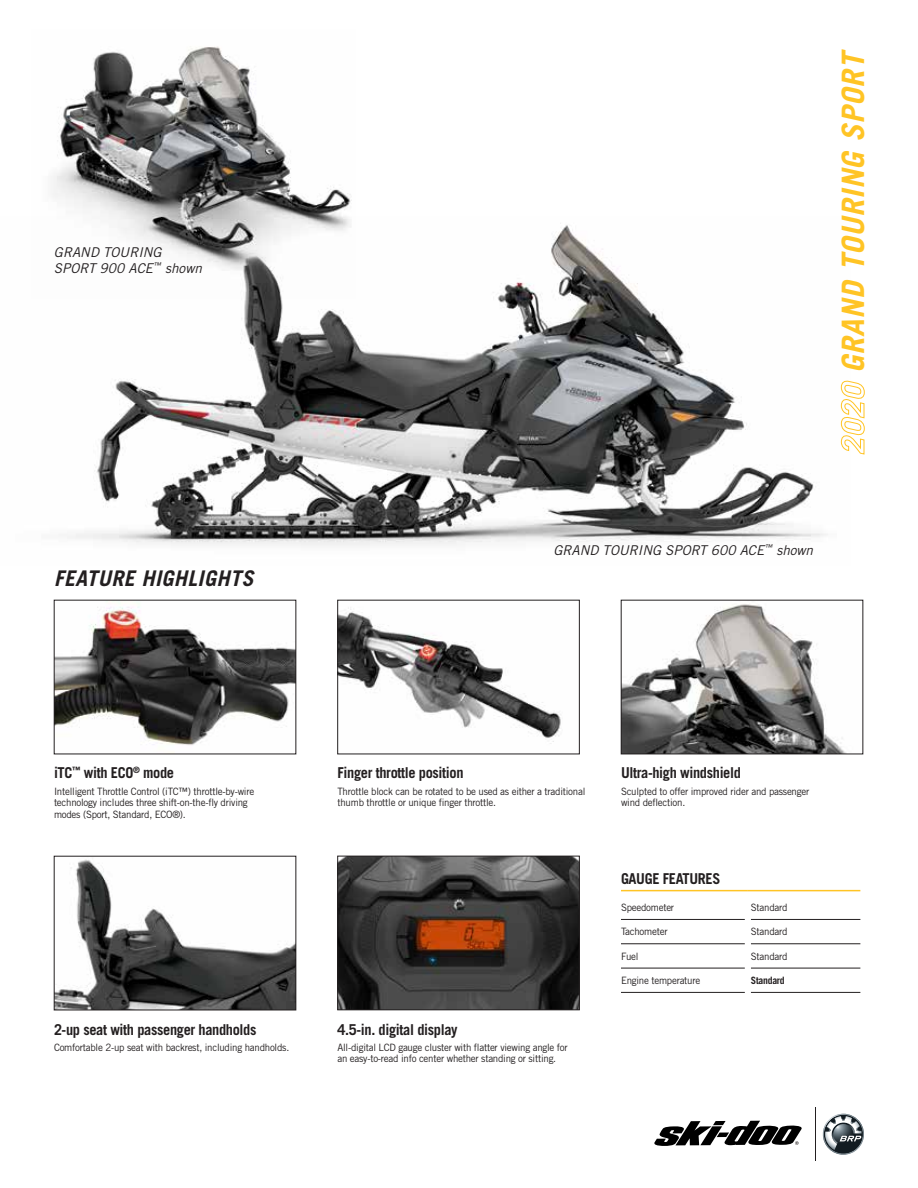
<style>
.page{position:relative;width:918px;height:1188px;background:#fff}
.page>*{position:absolute;margin:0;border:0;box-sizing:border-box;transform-origin:0 0}
.t1{font:italic 700 30.9px "Trade Gothic LT Std";color:#ffc425}
.t2{font:italic 700 21.6px "Trade Gothic LT Std";letter-spacing:.02em;color:#231f20}
.t3{font:700 15px "Trade Gothic LT Std";letter-spacing:-.025em;color:#231f20;scale:.96 1}
.t4{font:italic 13.5px/15.8px "Trade Gothic LT Std";color:#231f20}
.t5{font:10.2px/11.7px "Trade Gothic LT Std";letter-spacing:-.025em;color:#231f20;scale:.96 1}
.t6{font:700 10.2px "Trade Gothic LT Std";letter-spacing:-.025em;color:#231f20;scale:.96 1}
</style>
<div class="page">
<img style="left:67px;top:223px;width:774px;height:323px">
<img style="left:56px;top:606px;width:238px;height:139px">
<img style="left:340px;top:607px;width:221px;height:137px">
<div style="left:338px;top:600px;width:242px;height:154px;border:1px solid #231f20"></div>
<img style="left:623px;top:604px;width:222px;height:148px">
<div style="left:621px;top:600px;width:242px;height:154px;border:1px solid #231f20"></div>
<img style="left:56px;top:859px;width:238px;height:149px">
<div style="left:54px;top:856px;width:242px;height:154px;border:1px solid #231f20"></div>
<svg style="left:654px;top:1121px;width:148px;height:25px"></svg>
<hr style="left:816px;top:1107px;width:1px;height:54px;background:#231f20">
<svg style="left:822px;top:1113px;width:42px;height:42px"></svg>
<img style="left:52px;top:46px;width:303px;height:253px">
<img style="left:340px;top:858px;width:238px;height:150px">
<div style="left:338px;top:856px;width:242px;height:154px;border:1px solid #231f20"></div>
<hr style="left:621px;top:919px;width:124px;height:1px;background:#231f20">
<hr style="left:751px;top:919px;width:109px;height:1px;background:#231f20">
<hr style="left:621px;top:944px;width:124px;height:1px;background:#231f20">
<hr style="left:751px;top:944px;width:109px;height:1px;background:#231f20">
<hr style="left:621px;top:968px;width:124px;height:1px;background:#231f20">
<hr style="left:751px;top:968px;width:109px;height:1px;background:#231f20">
<hr style="left:621px;top:992px;width:124px;height:1px;background:#231f20">
<hr style="left:751px;top:992px;width:109px;height:1px;background:#231f20">
<hr style="left:621px;top:890px;width:127px;height:1px;background:#ffc425">
<hr style="left:748px;top:890px;width:112px;height:1px;background:#ffc425">
<svg style="left:841px;top:380px;width:24px;height:75px"></svg>
<h3 class="t4" style="left:54px;top:244px;width:149px">GRAND TOURING<br>SPORT 900 ACE<sup>™</sup> shown</h3>
<h2 class="t2" style="left:54px;top:566px;width:201px">FEATURE HIGHLIGHTS</h2>
<h1 class="t1" style="left:834px;top:373px;width:325px;rotate:-90deg">GRAND TOURING SPORT</h1>
<h3 class="t4" style="left:554px;top:542px;width:261px">GRAND TOURING SPORT 600 ACE<sup>™</sup> shown</h3>
<h3 class="t3" style="left:54px;top:764px;width:127px">iTC<sup>™</sup> with ECO<sup>®</sup> mode</h3>
<p class="t5" style="left:54px;top:785px;width:210px">Intelligent Throttle Control (iTC™) throttle-by-wire technology includes three shift-on-the-fly driving modes (Sport, Standard, ECO®).</p>
<h3 class="t3" style="left:54px;top:1020px;width:212px">2-up seat with passenger handholds</h3>
<p class="t5" style="left:54px;top:1041px;width:247px">Comfortable 2-up seat with backrest, including handholds.</p>
<h3 class="t3" style="left:338px;top:764px;width:133px">Finger throttle position</h3>
<p class="t5" style="left:338px;top:785px;width:260px">Throttle block can be rotated to be used as either a traditional thumb throttle or unique finger throttle.</p>
<h3 class="t3" style="left:338px;top:1020px;width:127px">4.5-in. digital display</h3>
<p class="t5" style="left:338px;top:1041px;width:241px">All-digital LCD gauge cluster with flatter viewing angle for an easy-to-read info center whether standing or sitting.</p>
<h3 class="t3" style="left:621px;top:764px;width:127px">Ultra-high windshield</h3>
<p class="t5" style="left:621px;top:785px;width:198px">Sculpted to offer improved rider and passenger wind deflection.</p>
<h3 class="t3" style="left:621px;top:870px;width:105px">GAUGE FEATURES</h3>
<p class="t5" style="left:621px;top:901px;width:57px">Speedometer</p>
<p class="t5" style="left:751px;top:901px;width:40px">Standard</p>
<p class="t5" style="left:621px;top:926px;width:50px">Tachometer</p>
<p class="t5" style="left:751px;top:926px;width:40px">Standard</p>
<p class="t5" style="left:621px;top:950px;width:20px">Fuel</p>
<p class="t5" style="left:751px;top:950px;width:40px">Standard</p>
<p class="t5" style="left:621px;top:974px;width:84px">Engine temperature</p>
<p class="t6" style="left:751px;top:974px;width:37px">Standard</p>
</div>
